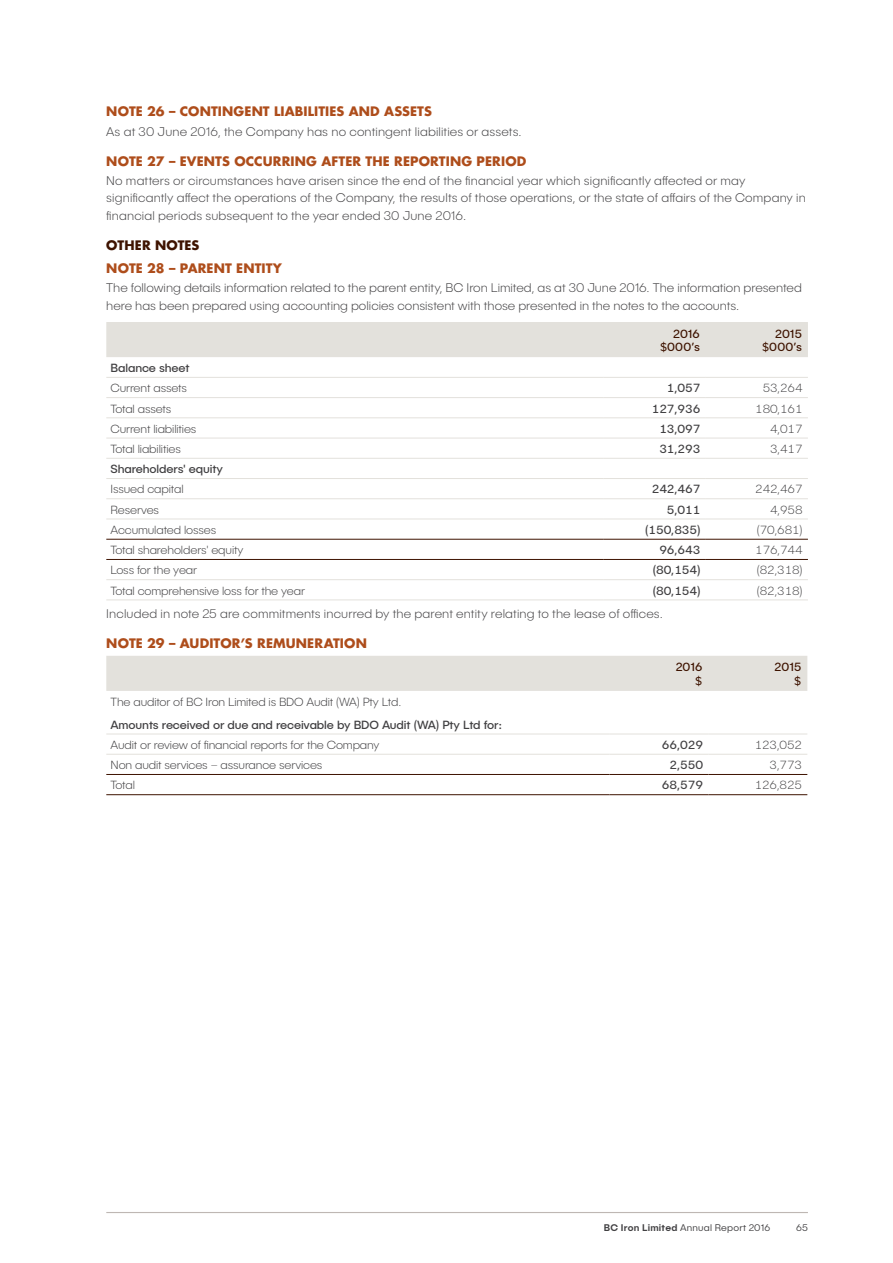
<style>
.page{position:relative;width:893px;height:1263px;background:#fff}
.page>*{position:absolute;margin:0;border:0;box-sizing:border-box;transform-origin:0 0}
.t1{font:200 12.75px/17.2px "Publica Sans";letter-spacing:.01em;color:#414042}
.t2{font:700 12.75px "Futura";letter-spacing:.01em;color:#ae4d1b}
.t3{font:700 12.75px "Futura";letter-spacing:.005em;color:#3e1300}
.t4{font:200 12px "Publica Sans";letter-spacing:-.01em;color:#414042}
.t5{font:12px "Publica Sans";letter-spacing:-.01em;color:#414042}
.t6{font:12px/13.5px "Publica Sans";color:#3e1300;text-align:right}
.t7{font:12px "Proxima Nova";color:#3e1300}
.t8{font:300 9.75px "Publica Sans";letter-spacing:.02em;color:#414042}
.s1{font-family:"Proxima Nova"}
.s2{font-weight:500}
</style>
<div class="page">
<div style="left:106px;top:322px;width:702px;height:35px;background:#e3e1dc"></div>
<hr style="left:106px;top:377px;width:498px;height:1px;background:#e3e1dc">
<hr style="left:106px;top:397px;width:498px;height:1px;background:#e3e1dc">
<hr style="left:604px;top:397px;width:102px;height:1px;background:#e3e1dc">
<hr style="left:706px;top:397px;width:102px;height:1px;background:#e3e1dc">
<hr style="left:106px;top:418px;width:498px;height:1px;background:#e3e1dc">
<hr style="left:604px;top:418px;width:102px;height:1px;background:#e3e1dc">
<hr style="left:706px;top:418px;width:102px;height:1px;background:#e3e1dc">
<hr style="left:106px;top:438px;width:498px;height:1px;background:#e3e1dc">
<hr style="left:604px;top:438px;width:102px;height:1px;background:#e3e1dc">
<hr style="left:706px;top:438px;width:102px;height:1px;background:#e3e1dc">
<hr style="left:106px;top:458px;width:498px;height:1px;background:#e3e1dc">
<hr style="left:604px;top:458px;width:102px;height:1px;background:#e3e1dc">
<hr style="left:706px;top:458px;width:102px;height:1px;background:#e3e1dc">
<hr style="left:106px;top:478px;width:498px;height:1px;background:#e3e1dc">
<hr style="left:604px;top:478px;width:102px;height:1px;background:#e3e1dc">
<hr style="left:706px;top:478px;width:102px;height:1px;background:#e3e1dc">
<hr style="left:106px;top:498px;width:498px;height:1px;background:#e3e1dc">
<hr style="left:604px;top:498px;width:102px;height:1px;background:#e3e1dc">
<hr style="left:706px;top:498px;width:102px;height:1px;background:#e3e1dc">
<hr style="left:106px;top:579px;width:498px;height:1px;background:#e3e1dc">
<hr style="left:604px;top:579px;width:102px;height:1px;background:#e3e1dc">
<hr style="left:706px;top:579px;width:102px;height:1px;background:#e3e1dc">
<hr style="left:106px;top:539px;width:498px;height:1px;background:#3e1300">
<hr style="left:604px;top:539px;width:102px;height:1px;background:#3e1300">
<hr style="left:706px;top:539px;width:102px;height:1px;background:#3e1300">
<hr style="left:604px;top:600px;width:102px;height:1px;background:#e3e1dc">
<hr style="left:706px;top:600px;width:102px;height:1px;background:#e3e1dc">
<hr style="left:604px;top:519px;width:102px;height:1px;background:#e3e1dc">
<hr style="left:706px;top:519px;width:102px;height:1px;background:#e3e1dc">
<hr style="left:604px;top:559px;width:102px;height:1px;background:#3e1300">
<hr style="left:706px;top:559px;width:102px;height:1px;background:#3e1300">
<hr style="left:106px;top:600px;width:498px;height:1px;background:#e3e1dc">
<hr style="left:604px;top:377px;width:102px;height:1px;background:#e3e1dc">
<hr style="left:706px;top:377px;width:102px;height:1px;background:#e3e1dc">
<hr style="left:106px;top:519px;width:498px;height:1px;background:#e3e1dc">
<hr style="left:106px;top:559px;width:498px;height:1px;background:#3e1300">
<div style="left:106px;top:656px;width:701px;height:35px;background:#e3e1dc"></div>
<hr style="left:106px;top:734px;width:503px;height:1px;background:#e3e1dc">
<hr style="left:106px;top:774px;width:503px;height:1px;background:#3e1300">
<hr style="left:609px;top:774px;width:99px;height:1px;background:#3e1300">
<hr style="left:708px;top:774px;width:99px;height:1px;background:#3e1300">
<hr style="left:609px;top:754px;width:99px;height:1px;background:#e3e1dc">
<hr style="left:708px;top:754px;width:99px;height:1px;background:#e3e1dc">
<hr style="left:609px;top:794px;width:99px;height:1px;background:#3e1300">
<hr style="left:708px;top:794px;width:99px;height:1px;background:#3e1300">
<hr style="left:106px;top:754px;width:503px;height:1px;background:#e3e1dc">
<hr style="left:106px;top:794px;width:503px;height:1px;background:#3e1300">
<hr style="left:609px;top:734px;width:99px;height:1px;background:#e3e1dc">
<hr style="left:708px;top:734px;width:99px;height:1px;background:#e3e1dc">
<hr style="left:106px;top:1212px;width:702px;height:1px;background:#beb7b3">
<p class="t2" style="left:106px;top:103px;width:327px">NOTE 26 – CONTINGENT LIABILITIES AND ASSETS</p>
<p class="t1" style="left:106px;top:123px;width:417px">As at 30 June 2016, the Company has no contingent liabilities or assets.</p>
<p class="t2" style="left:106px;top:152px;width:422px">NOTE 27 – EVENTS OCCURRING AFTER THE REPORTING PERIOD</p>
<p class="t1" style="left:106px;top:172px;width:701px">No matters or circumstances have arisen since the end of the financial year which significantly affected or may significantly affect the operations of the Company, the results of those operations, or the state of affairs of the Company in financial periods subsequent to the year ended 30 June 2016.</p>
<p class="t3" style="left:106px;top:236px;width:95px">OTHER NOTES</p>
<p class="t2" style="left:106px;top:260px;width:177px">NOTE 28 – PARENT ENTITY</p>
<p class="t1" style="left:106px;top:279px;width:697px">The following details information related to the parent entity, BC Iron Limited, as at 30 June 2016. The information presented here has been prepared using accounting policies consistent with those presented in the notes to the accounts.</p>
<p class="t6" style="left:660px;top:326px;width:41px">2016 <span class="s1">$</span>000’s</p>
<p class="t6" style="left:762px;top:326px;width:41px">2015 <span class="s1">$</span>000’s</p>
<p class="t5" style="left:111px;top:360px;width:81px">Balance sheet</p>
<p class="t4" style="left:111px;top:381px;width:78px">Current assets</p>
<p class="t5" style="left:667px;top:381px;width:35px">1,057</p>
<p class="t4" style="left:763px;top:381px;width:41px">53,264</p>
<p class="t4" style="left:111px;top:401px;width:62px">Total assets</p>
<p class="t5" style="left:652px;top:401px;width:50px">127,936</p>
<p class="t4" style="left:755px;top:401px;width:49px">180,161</p>
<p class="t4" style="left:111px;top:421px;width:87px">Current liabilities</p>
<p class="t5" style="left:659px;top:421px;width:43px">13,097</p>
<p class="t4" style="left:770px;top:421px;width:34px">4,017</p>
<p class="t4" style="left:111px;top:442px;width:72px">Total liabilities</p>
<p class="t5" style="left:659px;top:441px;width:43px">31,293</p>
<p class="t4" style="left:770px;top:442px;width:34px">3,417</p>
<p class="t5" style="left:111px;top:461px;width:114px">Shareholders' equity</p>
<p class="t4" style="left:111px;top:482px;width:75px">Issued capital</p>
<p class="t5" style="left:652px;top:482px;width:50px">242,467</p>
<p class="t4" style="left:755px;top:482px;width:49px">242,467</p>
<p class="t4" style="left:111px;top:502px;width:50px">Reserves</p>
<p class="t5" style="left:667px;top:502px;width:35px">5,011</p>
<p class="t4" style="left:770px;top:502px;width:34px">4,958</p>
<p class="t4" style="left:111px;top:523px;width:107px">Accumulated losses</p>
<p class="t5" style="left:645px;top:522px;width:57px">(150,835)</p>
<p class="t4" style="left:757px;top:523px;width:47px">(70,681)</p>
<p class="t4" style="left:111px;top:543px;width:134px">Total shareholders' equity</p>
<p class="t5" style="left:659px;top:542px;width:43px">96,643</p>
<p class="t4" style="left:755px;top:543px;width:49px">176,744</p>
<p class="t4" style="left:111px;top:563px;width:88px">Loss for the year</p>
<p class="t5" style="left:653px;top:563px;width:49px">(80,154)</p>
<p class="t4" style="left:757px;top:563px;width:47px">(82,318)</p>
<p class="t4" style="left:111px;top:583px;width:196px">Total comprehensive loss for the year</p>
<p class="t5" style="left:653px;top:583px;width:49px">(80,154)</p>
<p class="t4" style="left:757px;top:583px;width:47px">(82,318)</p>
<p class="t1" style="left:106px;top:604px;width:558px">Included in note 25 are commitments incurred by the parent entity relating to the lease of offices.</p>
<p class="t2" style="left:106px;top:634px;width:262px">NOTE 29 – AUDITOR’S REMUNERATION</p>
<p class="t6" style="left:676px;top:660px;width:28px">2016</p>
<p class="t7" style="left:695px;top:674px;width:9px">$</p>
<p class="t6" style="left:774px;top:660px;width:28px">2015</p>
<p class="t7" style="left:794px;top:674px;width:9px">$</p>
<p class="t4" style="left:111px;top:694px;width:292px">The auditor of BC Iron Limited is BDO Audit (WA) Pty Ltd.</p>
<p class="t5" style="left:111px;top:717px;width:393px">Amounts received or due and receivable by BDO Audit (WA) Pty Ltd for:</p>
<p class="t4" style="left:111px;top:738px;width:271px">Audit or review of financial reports for the Company</p>
<p class="t5" style="left:662px;top:737px;width:43px">66,029</p>
<p class="t4" style="left:755px;top:738px;width:49px">123,052</p>
<p class="t4" style="left:111px;top:758px;width:213px">Non audit services – assurance services</p>
<p class="t5" style="left:669px;top:757px;width:35px">2,550</p>
<p class="t4" style="left:770px;top:758px;width:34px">3,773</p>
<p class="t4" style="left:111px;top:778px;width:26px">Total</p>
<p class="t5" style="left:662px;top:778px;width:43px">68,579</p>
<p class="t4" style="left:755px;top:778px;width:49px">126,825</p>
<p class="t8" style="left:604px;top:1221px;width:168px"><span class="s2">BC Iron Limited</span> Annual Report 2016</p>
<p class="t8" style="left:796px;top:1221px;width:13px">65</p>
</div>
